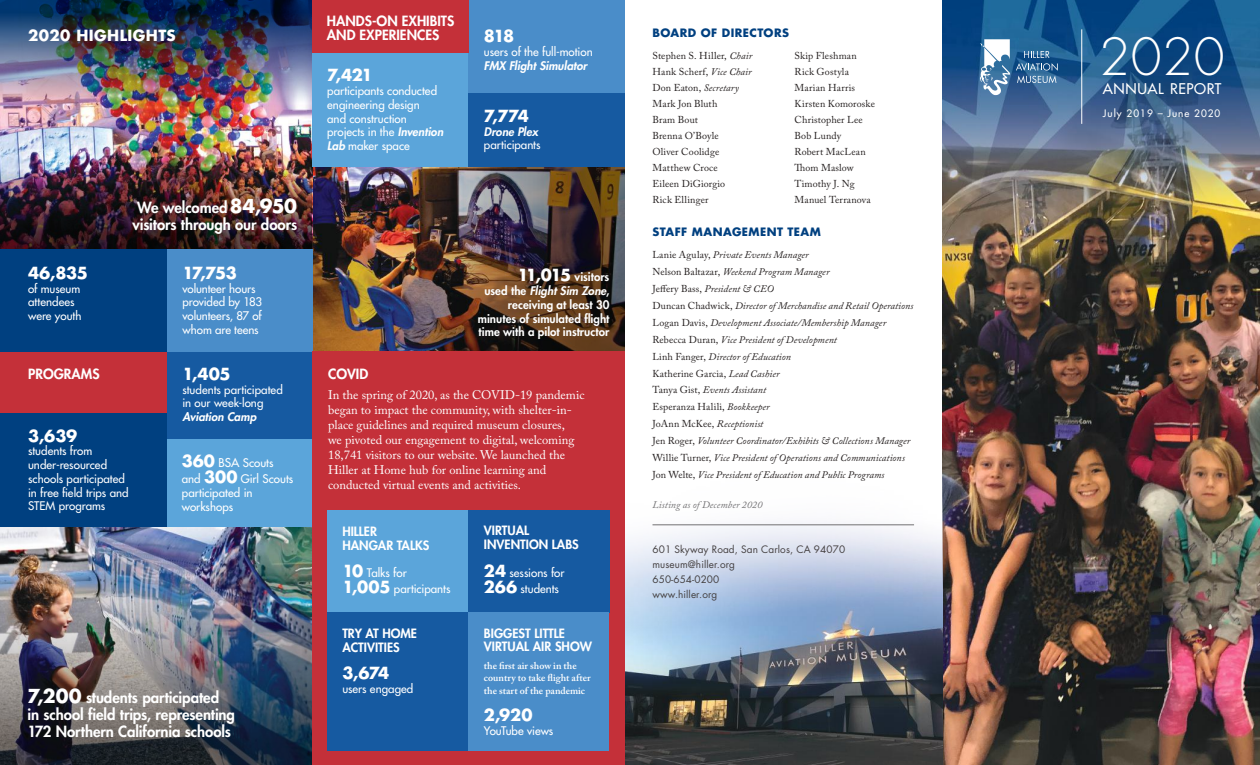
<style>
.page{position:relative;width:1260px;height:765px;background:#fff}
.page>*{position:absolute;margin:0;border:0;box-sizing:border-box;transform-origin:0 0}
.t1{font:300 50px "Futura Std";color:#fff}
.t2{font:700 16.25px "Futura Std";letter-spacing:-.03em;color:#fff}
.t3{font:800 15px/16.9px "Futura Std";letter-spacing:-.005em;color:#fff;text-align:center}
.t4{font:700 15px "Futura Std";letter-spacing:.03em;color:#fff}
.t5{font:500 14.38px "Futura Std";letter-spacing:.04em;color:#fff}
.t6{font:800 13.75px/13.8px "Futura Std";color:#fff}
.t7{font:12.5px/15px "Adobe Caslon Pro";color:#fff}
.t8{font:800 12.5px/13.8px "Futura Std";color:#fff}
.t9{font:500 11.5px/13.8px "Futura Std";color:#fff}
.t10{font:800 11.5px/13.8px "Futura Std";color:#fff;text-align:right}
.t11{font:italic 800 11.5px "Futura Std";color:#fff}
.t12{font:700 11.25px "Futura Std";letter-spacing:.035em;color:#004080}
.t13{font:italic 10px/16.9px "Adobe Caslon Pro";letter-spacing:.005em;color:#241f1f}
.t14{font:10px/16px "Adobe Caslon Pro";letter-spacing:.015em;color:#241f1f}
.t15{font:10px/15px "Futura Std";letter-spacing:.01em;color:#444041}
.t16{font:600 10px/12.5px "Adobe Caslon Pro";color:#fff}
.t17{font:italic 10px "Adobe Caslon Pro";letter-spacing:.015em;color:#717072}
.t18{font:500 10px "Futura Std";letter-spacing:.1em;color:#fff}
.s1{font-weight:700;font-size:18.75px}
.s2{font-weight:700;font-size:16.25px}
.s3{font-size:11.88px}
.s4{font-weight:800;font-style:italic}
.s5{font-style:italic}
.s6{font-style:normal}
</style>
<div class="page">
<div style="left:0;top:350px;width:167px;height:64px;background:#c43039"></div>
<img style="left:0;top:526px;width:312px;height:68px">
<img style="left:312px;top:167px;width:59px;height:185px">
<img style="left:371px;top:166px;width:254px;height:186px">
<img style="left:0;top:107px;width:312px;height:58px">
<img style="left:0;top:0;width:312px;height:107px">
<img style="left:942px;top:0;width:318px;height:765px">
<img style="left:0;top:165px;width:312px;height:85px">
<img style="left:624px;top:434px;width:318px;height:331px">
<div style="left:167px;top:351px;width:145px;height:88px;background:#165aa1"></div>
<div style="left:0;top:413px;width:167px;height:113px;background:#004080"></div>
<div style="left:0;top:250px;width:167px;height:102px;background:#004080"></div>
<div style="left:312px;top:52px;width:156px;height:115px;background:#5ba5da"></div>
<div style="left:167px;top:250px;width:145px;height:102px;background:#4a8dc9"></div>
<img style="left:0;top:594px;width:312px;height:171px">
<div style="left:167px;top:439px;width:145px;height:87px;background:#5ba5da"></div>
<div style="left:468px;top:0;width:156px;height:94px;background:#4a8dc9"></div>
<div style="left:468px;top:94px;width:156px;height:73px;background:#165aa1"></div>
<hr style="left:652px;top:525px;width:262px;height:1px;background:#717072">
<svg style="left:979px;top:39px;width:79px;height:57px;background:#5b87ae"></svg>
<hr style="left:1082px;top:29px;width:1px;height:95px;background:#fff">
<div style="left:312px;top:0;width:156px;height:52px;background:#c43039"></div>
<div style="left:312px;top:352px;width:312px;height:413px;background:#c43039"></div>
<div style="left:327px;top:510px;width:141px;height:102px;background:#5ba5da"></div>
<div style="left:327px;top:612px;width:141px;height:139px;background:#165aa1"></div>
<div style="left:468px;top:510px;width:141px;height:102px;background:#165aa1"></div>
<div style="left:468px;top:612px;width:141px;height:139px;background:#4a8dc9"></div>
<h3 class="t4" style="left:28px;top:25px;width:149px">2020 HIGHLIGHTS</h3>
<h3 class="t3" style="left:133px;top:199px;width:166px">We welcomed<span class="s1">84,950 </span>visitors through our doors</h3>
<h2 class="t2" style="left:28px;top:262px;width:61px">46,835</h2>
<p class="t9" style="left:28px;top:282px;width:55px">of museum attendees were youth</p>
<h3 class="t6" style="left:28px;top:367px;width:73px">PROGRAMS</h3>
<h2 class="t2" style="left:28px;top:425px;width:51px">3,639</h2>
<p class="t9" style="left:28px;top:444px;width:102px">students from under-resourced schools participated in free field trips and<br>STEM programs</p>
<h2 class="t2" style="left:183px;top:262px;width:56px">17,753</h2>
<p class="t9" style="left:183px;top:282px;width:81px">volunteer hours provided by 183 volunteers, 87 of whom are teens</p>
<h2 class="t2" style="left:182px;top:363px;width:50px">1,405</h2>
<p class="t9" style="left:182px;top:383px;width:102px">students participated in our week-long</p>
<p class="t11" style="left:182px;top:410px;width:75px">Aviation Camp</p>
<p class="t9" style="left:182px;top:455px;width:113px;line-height:16px"><span class="s2">360</span> <span class="s3">BSA</span> Scouts and <span class="s2">300</span> Girl Scouts</p>
<p class="t9" style="left:182px;top:486px;width:72px">participated in workshops</p>
<h3 class="t3" style="left:28px;top:689px;width:209px;text-align:left"><span class="s1">7,200</span> students participated<br>in school field trips, representing<br>172 Northern California schools</h3>
<h3 class="t6" style="left:327px;top:14px;width:129px">HANDS-ON EXHIBITS<br>AND EXPERIENCES</h3>
<h2 class="t2" style="left:327px;top:64px;width:47px">7,421</h2>
<p class="t9" style="left:327px;top:84px;width:118px">participants conducted engineering design<br>and construction projects in the <span class="s4">Invention<br>Lab</span> maker space</p>
<h2 class="t2" style="left:484px;top:25px;width:32px">818</h2>
<p class="t9" style="left:484px;top:45px;width:110px">users of the full-motion</p>
<p class="t11" style="left:484px;top:58px;width:105px">FMX Flight Simulator</p>
<h2 class="t2" style="left:484px;top:105px;width:46px">7,774</h2>
<p class="t11" style="left:484px;top:124px;width:56px">Drone Plex</p>
<p class="t9" style="left:484px;top:138px;width:58px">participants</p>
<p class="t10" style="left:478px;top:270px;width:133px"><span class="s2">11,015</span> visitors<br>used the <span class="s5">Flight Sim Zone</span>, receiving at least 30 minutes of simulated flight time with a pilot instructor</p>
<h3 class="t6" style="left:328px;top:367px;width:42px">COVID</h3>
<p class="t7" style="left:328px;top:387px;width:258px">In the spring of 2020, as the COVID-19 pandemic began to impact the community, with shelter-in&shy;place guidelines and required museum closures,<br>we pivoted our engagement to digital, welcoming 18,741 visitors to our website. We launched the Hiller at Home hub for online learning and conducted virtual events and activities.</p>
<p class="t8" style="left:342px;top:524px;width:89px">HILLER<br>HANGAR TALKS</p>
<p class="t9" style="left:342px;top:565px;width:110px;line-height:16px"><span class="s2">10</span> Talks for<br><span class="s2">1,005</span> participants</p>
<p class="t8" style="left:342px;top:627px;width:76px">TRY AT HOME<br>ACTIVITIES</p>
<h2 class="t2" style="left:342px;top:662px;width:49px">3,674</h2>
<p class="t9" style="left:342px;top:682px;width:73px">users engaged</p>
<p class="t8" style="left:484px;top:524px;width:96px">VIRTUAL<br>INVENTION LABS</p>
<p class="t9" style="left:484px;top:564px;width:82px;line-height:16px"><span class="s2">24</span> sessions for<br><span class="s2">266</span> students</p>
<p class="t8" style="left:484px;top:626px;width:110px">BIGGEST LITTLE<br>VIRTUAL AIR SHOW</p>
<p class="t16" style="left:484px;top:659px;width:108px">the first air show in the country to take flight after the start of the pandemic</p>
<h2 class="t2" style="left:484px;top:704px;width:50px">2,920</h2>
<p class="t9" style="left:484px;top:724px;width:71px">YouTube views</p>
<p class="t12" style="left:652px;top:26px;width:138px">BOARD OF DIRECTORS</p>
<p class="t14" style="left:652px;top:48px;width:101px">Stephen S. Hiller, <span class="s5">Chair<br></span>Hank Scherf, <span class="s5">Vice Chair<br></span>Don Eaton, <span class="s5">Secretary<br></span>Mark Jon Bluth<br>Bram Bout<br>Brenna O’Boyle<br>Oliver Coolidge<br>Matthew Croce<br>Eileen DiGiorgio<br>Rick Ellinger</p>
<p class="t14" style="left:795px;top:48px;width:82px">Skip Fleshman<br>Rick Gostyla<br>Marian Harris<br>Kirsten Komoroske<br>Christopher Lee<br>Bob Lundy<br>Robert MacLean<br>Thom Maslow<br>Timothy J. Ng<br>Manuel Terranova</p>
<p class="t12" style="left:652px;top:224px;width:170px">STAFF MANAGEMENT TEAM</p>
<p class="t13" style="left:652px;top:247px;width:263px"><span class="s6">Lanie Agulay,</span> Private Events Manager<br><span class="s6">Nelson Baltazar,</span> Weekend Program Manager<br><span class="s6">Jeffery Bass,</span> President &amp; CEO<br><span class="s6">Duncan Chadwick,</span> Director of Merchandise and Retail Operations <span class="s6">Logan Davis,</span> Development Associate/Membership Manager <span class="s6">Rebecca Duran,</span> Vice President of Development<br><span class="s6">Linh Fanger,</span> Director of Education<br><span class="s6">Katherine Garcia,</span> Lead Cashier<br><span class="s6">Tanya Gist,</span> Events Assistant<br><span class="s6">Esperanza Halili,</span> Bookkeeper<br><span class="s6">JoAnn McKee,</span> Receptionist<br><span class="s6">Jen Roger,</span> Volunteer Coordinator/Exhibits &amp; Collections Manager <span class="s6">Willie Turner,</span> Vice President of Operations and Communications <span class="s6">Jon Welte,</span> Vice President of Education and Public Programs</p>
<p class="t17" style="left:652px;top:498px;width:112px">Listing as of December 2020</p>
<p class="t15" style="left:652px;top:542px;width:194px">601 Skyway Road, San Carlos, CA 94070 museum@hiller.org<br>650-654-0200<br>www.hiller.org</p>
<h1 class="t1" style="left:1099px;top:27px;width:127px">2020</h1>
<h3 class="t5" style="left:1103px;top:80px;width:120px">ANNUAL REPORT</h3>
<p class="t18" style="left:1103px;top:107px;width:119px">July 2019 – June 2020</p>
</div>
